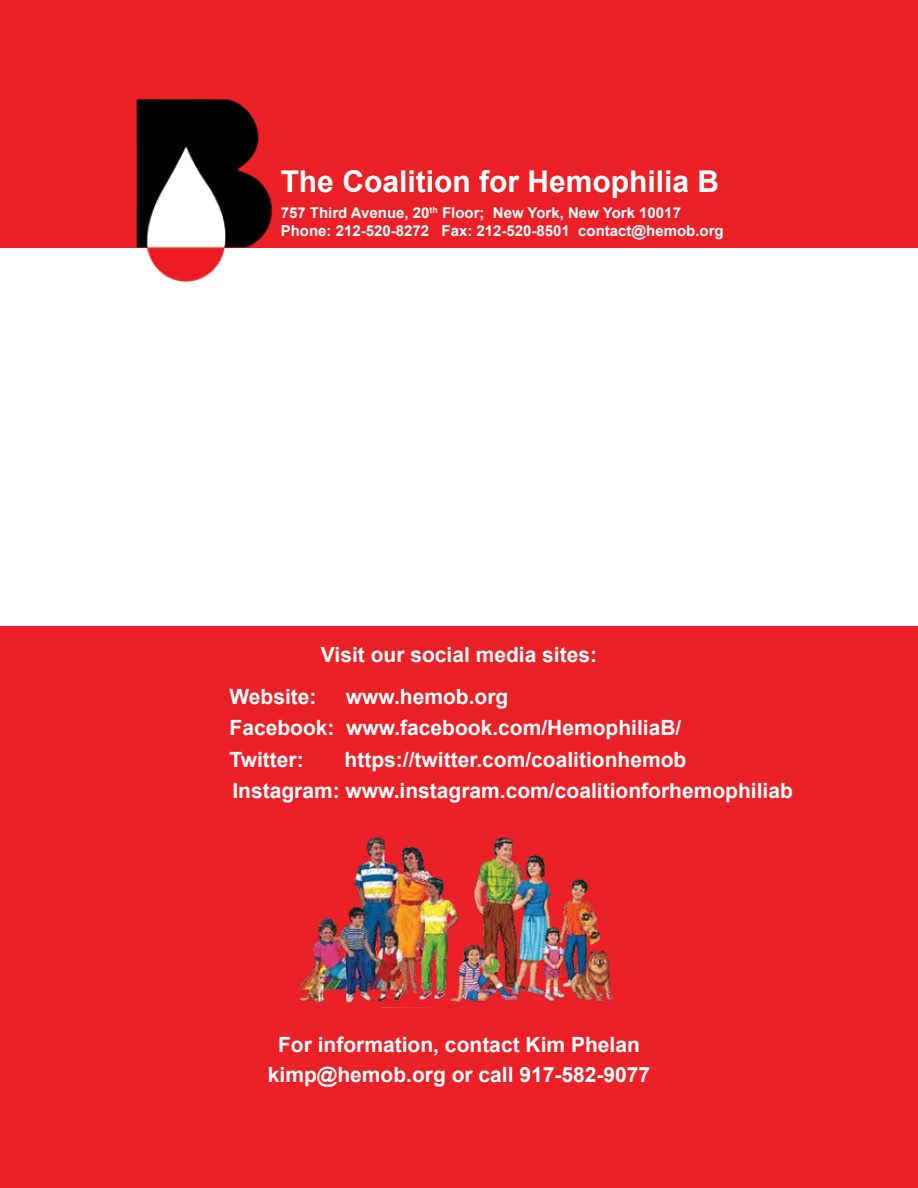
<style>
.page{position:relative;width:918px;height:1188px;background:#fff}
.page>*{position:absolute;margin:0;border:0;box-sizing:border-box;transform-origin:0 0}
.t1{font:700 30px "Arial";color:#fff}
.t2{font:700 21px/31.5px "Arial";color:#fff;text-align:center}
.t3{font:700 15px/18px "Arial";color:#fff}
</style>
<div class="page">
<div style="left:0;top:0;width:918px;height:247px;background:#ec2127"></div>
<div style="left:0;top:626px;width:918px;height:562px;background:#ec2127"></div>
<img style="left:297px;top:837px;width:317px;height:167px">
<img style="left:128px;top:99px;width:147px;height:183px">
<h1 class="t1" style="left:281px;top:162px;width:440px">The Coalition for Hemophilia B</h1>
<p class="t3" style="left:281px;top:204px;width:445px">757 Third Avenue, 20<sup>th</sup> Floor; New York, New York 10017<br>Phone: 212-520-8272 Fax: 212-520-8501 contact@hemob.org</p>
<p class="t2" style="left:321px;top:639px;width:278px">Visit our social media sites:</p>
<p class="t2" style="left:230px;top:681px;width:89px">Website:</p>
<p class="t2" style="left:230px;top:681px;width:453px;text-align:left;text-indent:116px">www.hemob.org<br>Facebook: www.facebook.com/HemophiliaB/<br>Twitter:</p>
<p class="t2" style="left:232px;top:744px;width:562px">https://twitter.com/coalitionhemob<br>Instagram: www.instagram.com/coalitionforhemophiliab</p>
<p class="t2" style="left:268px;top:1030px;width:384px;line-height:30px">For information, contact Kim Phelan kimp@hemob.org or call 917-582-9077</p>
</div>
